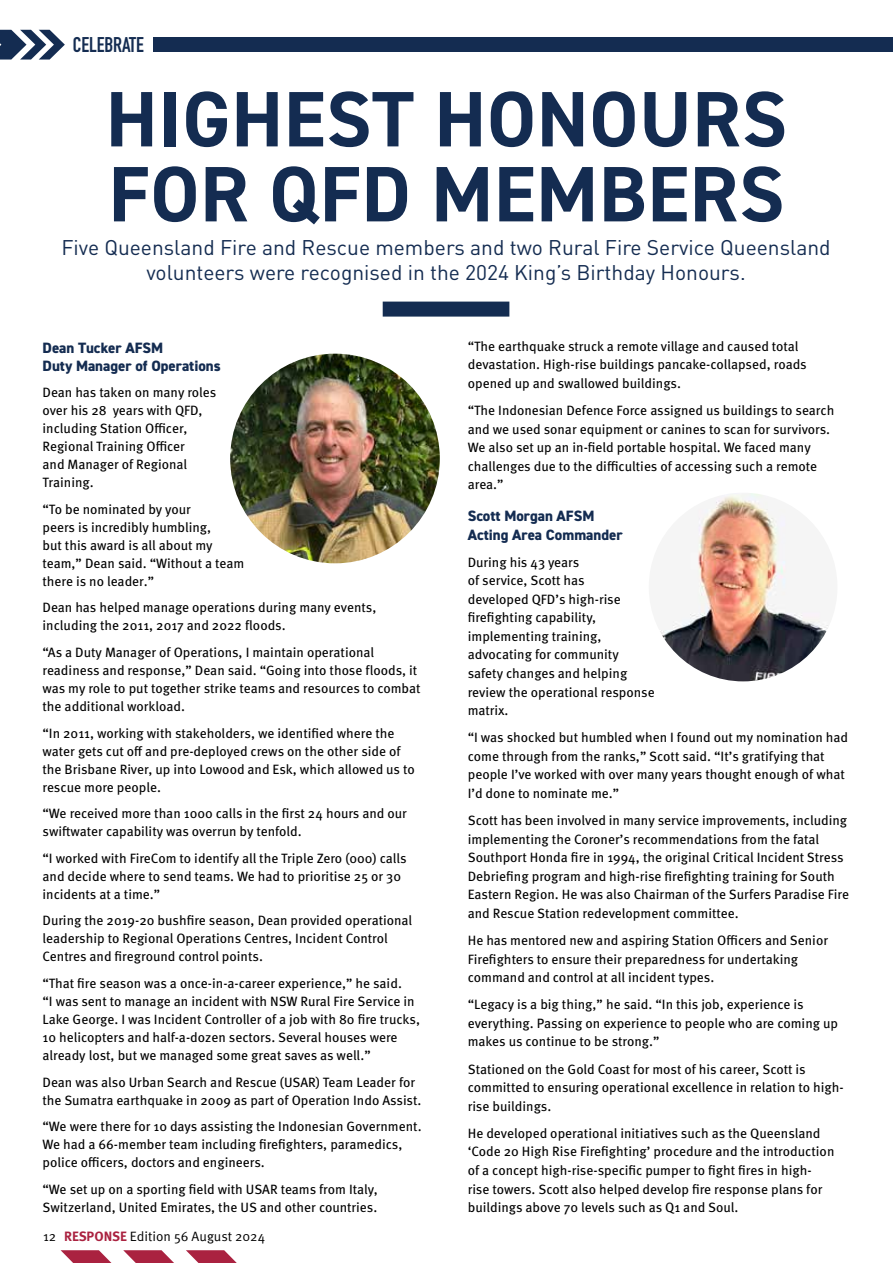
<style>
.page{position:relative;width:893px;height:1263px;background:#fff}
.page>*{position:absolute;margin:0;border:0;box-sizing:border-box;transform-origin:0 0}
.t1{font:700 78.75px/75px "DIN2014";letter-spacing:.01em;color:#142c51}
.t2{font:21px/25.2px "DINOT";color:#142c51;text-align:center}
.t3{font:700 21px "DIN Condensed";letter-spacing:-.005em;color:#142c51}
.t4{font:800 15px/18px "DIN2014";color:#142c51}
.t5{font:13.5px/18.6px "Meta Pro";color:#000}
.t6{font:13.5px "Meta Pro Norm";color:#000}
.s1{font-family:"Meta Pro";font-weight:700;color:#aa2240}
</style>
<div class="page">
<div style="left:153px;top:37px;width:740px;height:15px;background:#142c51"></div>
<svg style="left:61px;top:1250px;width:50px;height:13px"></svg>
<svg style="left:123px;top:1250px;width:51px;height:13px"></svg>
<svg style="left:186px;top:1250px;width:51px;height:13px"></svg>
<svg style="left:0;top:30px;width:65px;height:30px"></svg>
<div style="left:383px;top:302px;width:126px;height:15px;background:#142c51"></div>
<img style="left:230px;top:354px;width:210px;height:209px;border-radius:105px">
<img style="left:649px;top:493px;width:188px;height:188px;border-radius:94px">
<h2 class="t3" style="left:73px;top:30px;width:73px">CELEBRATE</h2>
<h1 class="t1" style="left:106px;top:81px;width:683px">HIGHEST HONOURS<br>FOR QFD MEMBERS</h1>
<h2 class="t2" style="left:61px;top:235px;width:771px">Five Queensland Fire and Rescue members and two Rural Fire Service Queensland volunteers were recognised in the 2024 King’s Birthday Honours.</h2>
<p class="t4" style="left:43px;top:338px;width:180px">Dean Tucker AFSM<br>Duty Manager of Operations</p>
<p class="t5" style="left:43px;top:383px;width:175px;line-height:18px">Dean has taken on many roles over his 28 years with QFD, including Station Officer,<br>Regional Training Officer<br>and Manager of Regional<br>Training.</p>
<p class="t5" style="left:43px;top:499px;width:203px;line-height:18px">“To be nominated by your<br>peers is incredibly humbling,<br>but this award is all about my team,” Dean said. “Without a team there is no leader.”</p>
<p class="t5" style="left:43px;top:598px;width:335px;line-height:18px">Dean has helped manage operations during many events, including the 2011, 2017 and 2022 floods.</p>
<p class="t5" style="left:43px;top:642px;width:380px;line-height:18px">“As a Duty Manager of Operations, I maintain operational readiness and response,” Dean said. “Going into those floods, it was my role to put together strike teams and resources to combat the additional workload.</p>
<p class="t5" style="left:43px;top:723px;width:374px;line-height:18px">“In 2011, working with stakeholders, we identified where the water gets cut off and pre-deployed crews on the other side of the Brisbane River, up into Lowood and Esk, which allowed us to rescue more people.</p>
<p class="t5" style="left:43px;top:804px;width:366px;line-height:18px">“We received more than 1000 calls in the first 24 hours and our swiftwater capability was overrun by tenfold.</p>
<p class="t5" style="left:43px;top:848px;width:366px;line-height:18px">“I worked with FireCom to identify all the Triple Zero (000) calls and decide where to send teams. We had to prioritise 25 or 30 incidents at a time.”</p>
<p class="t5" style="left:43px;top:911px;width:371px;line-height:18px">During the 2019-20 bushfire season, Dean provided operational leadership to Regional Operations Centres, Incident Control<br>Centres and fireground control points.</p>
<p class="t5" style="left:43px;top:973px;width:379px;line-height:18px">“That fire season was a once-in-a-career experience,” he said.<br>“I was sent to manage an incident with NSW Rural Fire Service in Lake George. I was Incident Controller of a job with 80 fire trucks, 10 helicopters and half-a-dozen sectors. Several houses were already lost, but we managed some great saves as well.”</p>
<p class="t5" style="left:43px;top:1072px;width:380px;line-height:18px">Dean was also Urban Search and Rescue (USAR) Team Leader for the Sumatra earthquake in 2009 as part of Operation Indo Assist.</p>
<p class="t5" style="left:43px;top:1116px;width:381px;line-height:18px">“We were there for 10 days assisting the Indonesian Government.<br>We had a 66-member team including firefighters, paramedics, police officers, doctors and engineers.</p>
<p class="t5" style="left:43px;top:1179px;width:337px;line-height:18px">“We set up on a sporting field with USAR teams from Italy,<br>Switzerland, United Emirates, the US and other countries.</p>
<p class="t6" style="left:43px;top:1226px;width:223px">12 <span class="s1">RESPONSE</span> Edition 56 August 2024</p>
<p class="t5" style="left:468px;top:336px;width:341px">“The earthquake struck a remote village and caused total devastation. High-rise buildings pancake-collapsed, roads opened up and swallowed buildings.</p>
<p class="t5" style="left:468px;top:400px;width:368px">“The Indonesian Defence Force assigned us buildings to search and we used sonar equipment or canines to scan for survivors.<br>We also set up an in-field portable hospital. We faced many challenges due to the difficulties of accessing such a remote area.”</p>
<p class="t4" style="left:468px;top:506px;width:156px;line-height:18.6px">Scott Morgan AFSM<br>Acting Area Commander</p>
<p class="t5" style="left:468px;top:552px;width:188px">During his 43 years<br>of service, Scott has<br>developed QFD’s high-rise firefighting capability, implementing training, advocating for community safety changes and helping review the operational response matrix.</p>
<p class="t5" style="left:468px;top:727px;width:382px">“I was shocked but humbled when I found out my nomination had come through from the ranks,” Scott said. “It’s gratifying that people I’ve worked with over many years thought enough of what I’d done to nominate me.”</p>
<p class="t5" style="left:468px;top:810px;width:383px">Scott has been involved in many service improvements, including implementing the Coroner’s recommendations from the fatal Southport Honda fire in 1994, the original Critical Incident Stress Debriefing program and high-rise firefighting training for South Eastern Region. He was also Chairman of the Surfers Paradise Fire and Rescue Station redevelopment committee.</p>
<p class="t5" style="left:468px;top:930px;width:362px">He has mentored new and aspiring Station Officers and Senior<br>Firefighters to ensure their preparedness for undertaking command and control at all incident types.</p>
<p class="t5" style="left:468px;top:994px;width:372px">“Legacy is a big thing,” he said. “In this job, experience is everything. Passing on experience to people who are coming up makes us continue to be strong.”</p>
<p class="t5" style="left:468px;top:1059px;width:377px">Stationed on the Gold Coast for most of his career, Scott is committed to ensuring operational excellence in relation to high&shy;rise buildings.</p>
<p class="t5" style="left:468px;top:1123px;width:368px">He developed operational initiatives such as the Queensland ‘Code 20 High Rise Firefighting’ procedure and the introduction of a concept high-rise-specific pumper to fight fires in high&shy;rise towers. Scott also helped develop fire response plans for buildings above 70 levels such as Q1 and Soul.</p>
</div>
